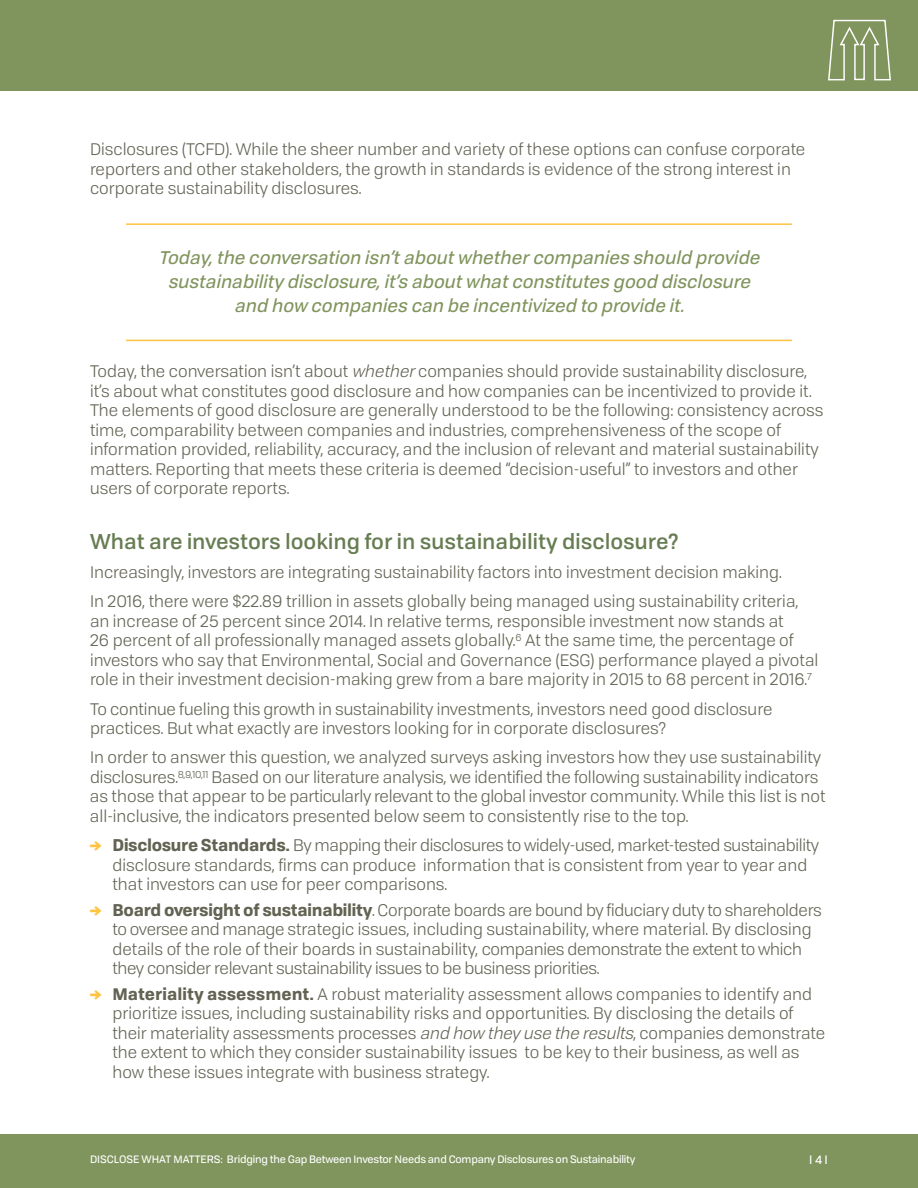
<style>
.page{position:relative;width:918px;height:1188px;background:#fff}
.page>*{position:absolute;margin:0;border:0;box-sizing:border-box;transform-origin:0 0}
.t1{font:500 21px "Tofino";color:#667c52}
.t2{font:italic 18px/24px "Tofino";color:#80945d;text-align:center}
.t3{font:16.5px/19.5px "Tofino";color:#636354}
.t4{font:16.5px/19.5px "Tofino";letter-spacing:-.02em;color:#636354}
.t5{font:12px "Tofino";color:#fff}
.t6{font:10.5px "Tofino";letter-spacing:-.02em;color:#fff}
.s1{font-style:italic}
.s2{font-weight:700;color:#fec340}
.s3{font-weight:700}
</style>
<div class="page">
<hr style="left:126px;top:223px;width:666px;height:2px;background:#fec340">
<hr style="left:126px;top:340px;width:666px;height:1px;background:#fec340">
<div style="left:0;top:1134px;width:918px;height:54px;background:#80945d"></div>
<div style="left:0;top:0;width:918px;height:91px;background:#80945d"></div>
<svg style="left:828px;top:20px;width:63px;height:60px"></svg>
<p class="t3" style="left:90px;top:140px;width:717px">Disclosures (tcFD). while the sheer number and variety of these options can confuse corporate reporters and other stakeholders, the growth in standards is evidence of the strong interest in corporate sustainability disclosures.</p>
<p class="t2" style="left:158px;top:246px;width:606px">Today, the conversation isn’t about whether companies should provide sustainability disclosure, it’s about what constitutes good disclosure and how companies can be incentivized to provide it.</p>
<p class="t3" style="left:90px;top:362px;width:735px">today, the conversation isn’t about <span class="s1">whether</span>companies should provide sustainability disclosure, it’s about what constitutes good disclosure and how companies can be incentivized to provide it. the elements of good disclosure are generally understood to be the following: consistency across time, comparability between companies and industries, comprehensiveness of the scope of information provided, reliability, accuracy, and the inclusion of relevant and material sustainability matters. reporting that meets these criteria is deemed “decision-useful” to investors and other users of corporate reports.</p>
<p class="t1" style="left:90px;top:529px;width:590px">What are investors looking for in sustainability disclosure?</p>
<p class="t3" style="left:90px;top:558px;width:710px;line-height:29.2px">increasingly, investors are integrating sustainability factors into investment decision making. in 2016, there were $22.89 trillion in assets globally being managed using sustainability criteria,</p>
<p class="t3" style="left:90px;top:611px;width:730px">an increase of 25 percent since 2014. in relative terms, responsible investment now stands at<br>26 percent of all professionally managed assets globally.<sup>6</sup> at the same time, the percentage of investors who say that environmental, social and Governance (esG) performance played a pivotal role in their investment decision-making grew from a bare majority in 2015 to 68 percent in 2016.<sup>7</sup></p>
<p class="t3" style="left:90px;top:699px;width:684px">to continue fueling this growth in sustainability investments, investors need good disclosure practices. But what exactly are investors looking for in corporate disclosures?</p>
<p class="t3" style="left:90px;top:748px;width:737px">in order to answer this question, we analyzed surveys asking investors how they use sustainability disclosures.<sup>8,9,10,11</sup> Based on our literature analysis, we identified the following sustainability indicators as those that appear to be particularly relevant to the global investor community. while this list is not all-inclusive, the indicators presented below seem to consistently rise to the top.</p>
<p class="t3" style="left:113px;top:836px;width:708px;text-indent:-23px"><span class="s2">→</span> <span class="s3">Disclosure Standards.</span> By mapping their disclosures to widely-used, market-tested sustainability disclosure standards, firms can produce information that is consistent from year to year and that investors can use for peer comparisons.</p>
<p class="t4" style="left:113px;top:900px;width:711px;text-indent:-23px"><span class="s2">→</span> <span class="s3">Board oversight of sustainability</span>. corporate boards are bound by fiduciary duty to shareholders to oversee and manage strategic issues, including sustainability, where material. By disclosing details of the role of their boards in sustainability, companies demonstrate the extent to which they consider relevant sustainability issues to be business priorities.</p>
<p class="t3" style="left:113px;top:984px;width:714px;text-indent:-23px"><span class="s2">→</span> <span class="s3">Materiality assessment.</span> a robust materiality assessment allows companies to identify and prioritize issues, including sustainability risks and opportunities. By disclosing the details of their materiality assessments processes <span class="s1">and how they use the results</span>, companies demonstrate the extent to which they consider sustainability issues to be key to their business, as well as how these issues integrate with business strategy.</p>
<p class="t6" style="left:90px;top:1153px;width:547px">DISCloSE whAt mAttErS: Bridging the Gap Between Investor Needs and Company Disclosures on Sustainability</p>
<p class="t5" style="left:809px;top:1153px;width:20px">I 4I</p>
</div>
